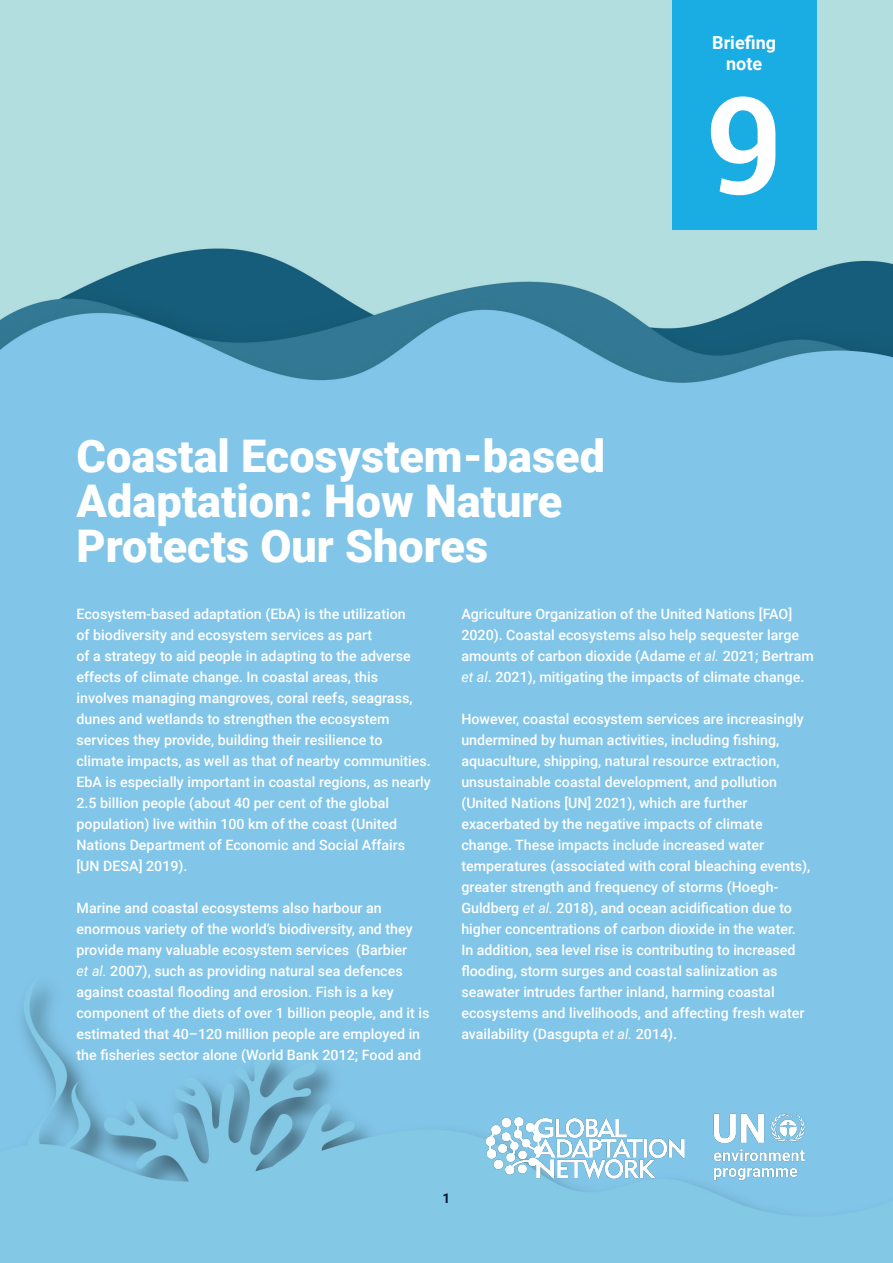
<style>
.page{position:relative;width:893px;height:1263px;background:#fff}
.page>*{position:absolute;margin:0;border:0;box-sizing:border-box;transform-origin:0 0}
.Briefing_note_number{font:135px "Roboto Slab";color:#fff}
.Main_Title_White{font:900 45px/45px "Roboto";color:#fff}
.Briefing_note_text{font:700 18px/21px "Roboto";color:#fff;text-align:center}
.White_Body_text{font:500 14.25px/21px "Roboto";color:#fff}
.t1{font:700 13.5px "Roboto";color:#051937}
.s1{font-weight:400;font-style:italic}
</style>
<div class="page">
<img style="left:0;top:0;width:893px;height:1263px">
<div style="left:672px;top:0;width:144px;height:230px;background:#1aade4"></div>
<img style="left:487px;top:1116px;width:197px;height:67px">
<img style="left:703px;top:1108px;width:113px;height:75px">
<p class="Briefing_note_text" style="left:712px;top:31px;width:65px">Briefing note</p>
<p class="Main_Title_White" style="left:77px;top:431px;width:530px">Coastal Ecosystem-based<br>Adaptation: How Nature<br>Protects Our Shores</p>
<p class="Briefing_note_number" style="left:706px;top:52px;width:77px">9</p>
<p class="White_Body_text" style="left:77px;top:602px;width:331px">Ecosystem-based adaptation (EbA) is the utilization</p>
<p class="White_Body_text" style="left:77px;top:623px;width:297px">of biodiversity and ecosystem services as part</p>
<p class="White_Body_text" style="left:77px;top:644px;width:336px">of a strategy to aid people in adapting to the adverse</p>
<p class="White_Body_text" style="left:77px;top:665px;width:356px">effects of climate change. In coastal areas, this involves managing mangroves, coral reefs, seagrass, dunes and wetlands to strengthen the ecosystem services they provide, building their resilience to climate impacts, as well as that of nearby communities.<br>EbA is especially important in coastal regions, as nearly 2.5 billion people (about 40 per cent of the global population) live within 100 km of the coast (United Nations Department of Economic and Social Affairs [UN DESA] 2019).</p>
<p class="White_Body_text" style="left:77px;top:896px;width:355px">Marine and coastal ecosystems also harbour an enormous variety of the world’s biodiversity, and they provide many valuable ecosystem services (Barbier<br><span class="s1">et al.</span> 2007), such as providing natural sea defences against coastal flooding and erosion. Fish is a key component of the diets of over 1 billion people, and it is estimated that 40–120 million people are employed in the fisheries sector alone (World Bank 2012; Food and</p>
<p class="White_Body_text" style="left:461px;top:602px;width:354px">Agriculture Organization of the United Nations [FAO] 2020). Coastal ecosystems also help sequester large amounts of carbon dioxide (Adame <span class="s1">et al.</span> 2021; Bertram <span class="s1">et al</span>. 2021), mitigating the impacts of climate change.</p>
<p class="White_Body_text" style="left:461px;top:707px;width:350px">However, coastal ecosystem services are increasingly undermined by human activities, including fishing, aquaculture, shipping, natural resource extraction, unsustainable coastal development, and pollution (United Nations [UN] 2021), which are further exacerbated by the negative impacts of climate change. These impacts include increased water temperatures (associated with coral bleaching events), greater strength and frequency of storms (Hoegh-Guldberg <span class="s1">et al.</span> 2018), and ocean acidification due to higher concentrations of carbon dioxide in the water.<br>In addition, sea level rise is contributing to increased flooding, storm surges and coastal salinization as seawater intrudes farther inland, harming coastal ecosystems and livelihoods, and affecting fresh water availability (Dasgupta <span class="s1">et al.</span> 2014).</p>
<p class="t1" style="left:443px;top:1189px;width:9px">1</p>
</div>
